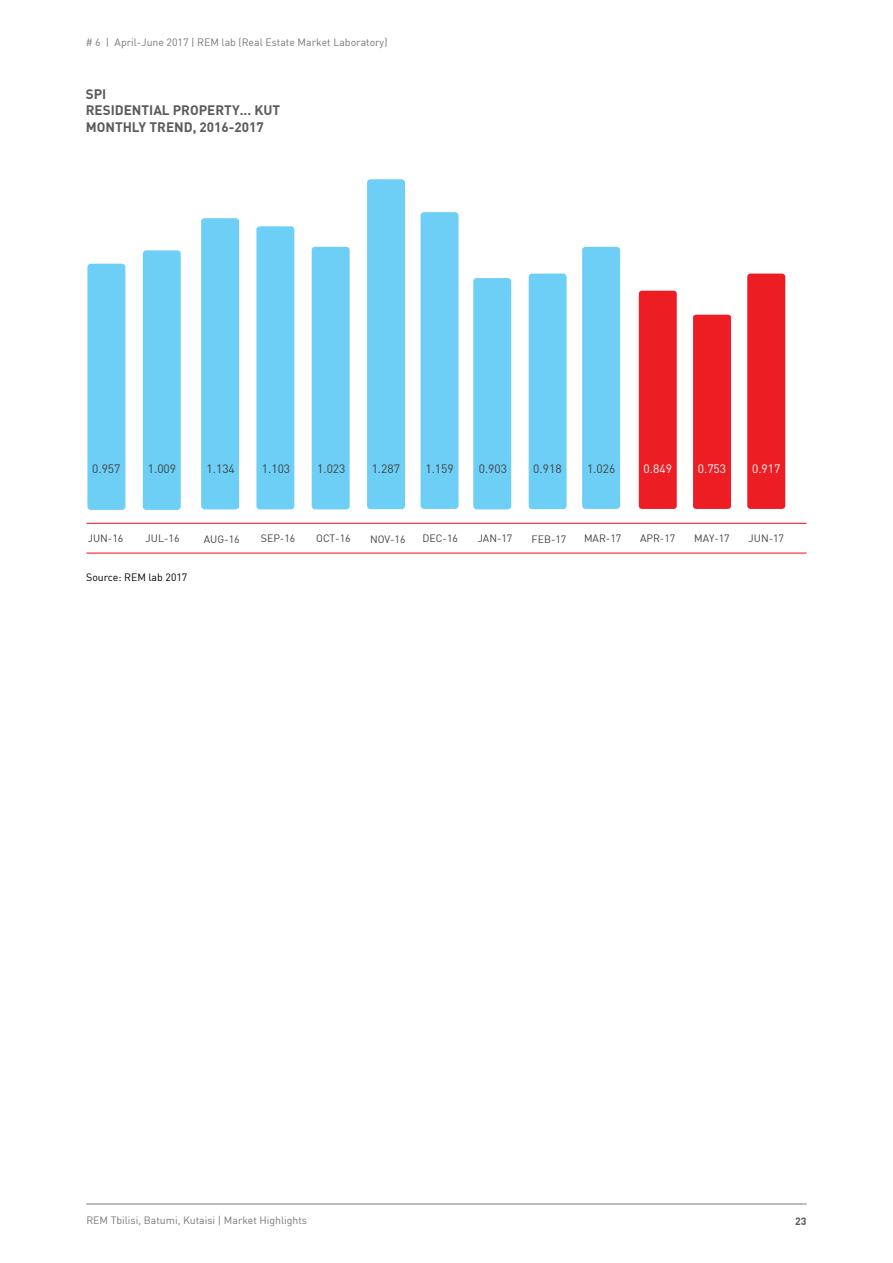
<style>
.page{position:relative;width:893px;height:1263px;background:#fff}
.page>*{position:absolute;margin:0;border:0;box-sizing:border-box;transform-origin:0 0}
.t1{font:700 13.5px/16.5px "TBC Din Mtavruli";color:#595a5c}
.t2{font:12px "TBC Din Mtavruli";color:#414142}
.t3{font:12px "TBC Din Mtavruli";color:#fff}
.t4{font:10.5px "TBC Din Mtavruli";color:#414142}
.t5{font:10.5px "TBC Din Mtavruli";color:#76777d}
.t6{font:10.5px "TBC Din Mtavruli";color:#76777c}
.t7{font:10.5px "TBC Din Mtavruli";color:#010103}
.t8{font:700 10.5px "TBC Din Mtavruli";color:#595a5c}
</style>
<div class="page">
<hr style="left:86px;top:1203px;width:720px;height:1px;background:#939598">
<div style="left:201px;top:218px;width:38px;height:291px;background:#6dcff6;border-radius:3px"></div>
<div style="left:143px;top:250px;width:38px;height:260px;background:#6dcff6;border-radius:3px"></div>
<div style="left:87px;top:264px;width:38px;height:246px;background:#6dcff6;border-radius:3px"></div>
<hr style="left:86px;top:552px;width:721px;height:2px;background:#ed1d24">
<hr style="left:87px;top:523px;width:720px;height:1px;background:#ed1d24">
<div style="left:256px;top:226px;width:38px;height:283px;background:#6dcff6;border-radius:3px"></div>
<div style="left:312px;top:247px;width:38px;height:262px;background:#6dcff6;border-radius:3px"></div>
<div style="left:367px;top:179px;width:38px;height:330px;background:#6dcff6;border-radius:3px"></div>
<div style="left:421px;top:212px;width:37px;height:297px;background:#6dcff6;border-radius:3px"></div>
<div style="left:473px;top:278px;width:38px;height:231px;background:#6dcff6;border-radius:3px"></div>
<div style="left:529px;top:274px;width:38px;height:235px;background:#6dcff6;border-radius:3px"></div>
<div style="left:582px;top:247px;width:38px;height:262px;background:#6dcff6;border-radius:3px"></div>
<div style="left:639px;top:291px;width:38px;height:218px;background:#ed1d24;border-radius:3px"></div>
<div style="left:693px;top:315px;width:38px;height:194px;background:#ed1d24"></div>
<div style="left:747px;top:274px;width:38px;height:235px;background:#ed1d24;border-radius:3px"></div>
<p class="t5" style="left:86px;top:36px;width:303px"># 6 | April-June 2017 | REM lab (Real Estate Market Laboratory)</p>
<p class="t1" style="left:86px;top:85px;width:196px">SPI<br>RESIDENTIAL PROPERTY... KUT<br>MONTHLY TREND, 2016-2017</p>
<p class="t2" style="left:92px;top:461px;width:30px">0.957</p>
<p class="t2" style="left:148px;top:461px;width:30px">1.009</p>
<p class="t2" style="left:207px;top:461px;width:30px">1.134</p>
<p class="t2" style="left:262px;top:461px;width:30px">1.103</p>
<p class="t2" style="left:317px;top:461px;width:30px">1.023</p>
<p class="t2" style="left:372px;top:461px;width:30px">1.287</p>
<p class="t2" style="left:425px;top:461px;width:30px">1.159</p>
<p class="t2" style="left:479px;top:461px;width:30px">0.903</p>
<p class="t2" style="left:533px;top:461px;width:30px">0.918</p>
<p class="t2" style="left:587px;top:461px;width:30px">1.026</p>
<p class="t3" style="left:644px;top:461px;width:30px">0.849</p>
<p class="t3" style="left:698px;top:461px;width:30px">0.753</p>
<p class="t3" style="left:752px;top:461px;width:30px">0.917</p>
<p class="t4" style="left:88px;top:532px;width:37px">JUN-16</p>
<p class="t4" style="left:146px;top:532px;width:35px">JUL-16</p>
<p class="t4" style="left:204px;top:532px;width:37px">AUG-16</p>
<p class="t7" style="left:86px;top:570px;width:103px">Source: REM lab 2017</p>
<p class="t4" style="left:261px;top:532px;width:36px">SEP-16</p>
<p class="t4" style="left:316px;top:532px;width:36px">OCT-16</p>
<p class="t4" style="left:370px;top:532px;width:37px">NOV-16</p>
<p class="t4" style="left:422px;top:532px;width:37px">DEC-16</p>
<p class="t4" style="left:478px;top:532px;width:36px">JAN-17</p>
<p class="t4" style="left:532px;top:532px;width:36px">FEB-17</p>
<p class="t4" style="left:584px;top:532px;width:39px">MAR-17</p>
<p class="t4" style="left:640px;top:532px;width:37px">APR-17</p>
<p class="t4" style="left:694px;top:532px;width:37px">MAY-17</p>
<p class="t4" style="left:749px;top:532px;width:37px">JUN-17</p>
<p class="t6" style="left:86px;top:1214px;width:222px">REM Tbilisi, Batumi, Kutaisi | Market Highlights</p>
<p class="t8" style="left:795px;top:1214px;width:13px">23</p>
</div>
